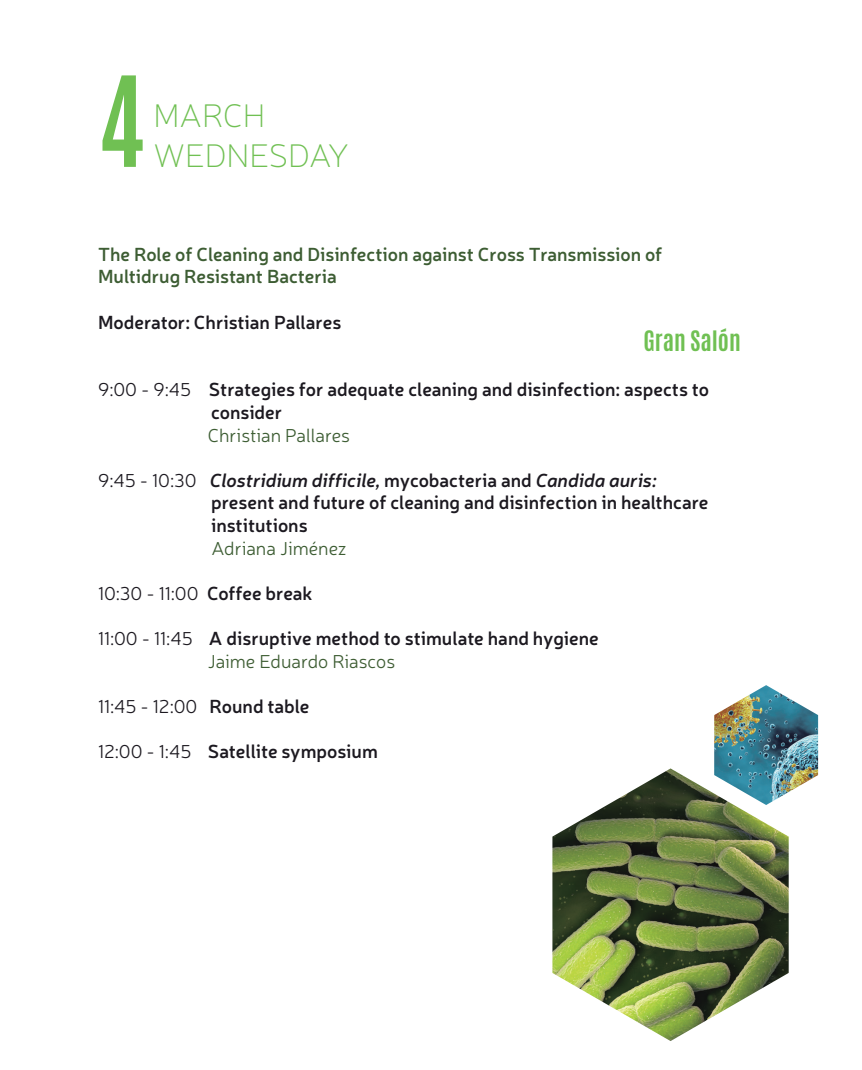
<style>
.page{position:relative;width:862px;height:1070px;background:#fff}
.page>*{position:absolute;margin:0;border:0;box-sizing:border-box;transform-origin:0 0}
.t1{font:700 106.23px "Antonio";color:#70c053;scale:.96 1}
.t2{font:100 33.07px "Neris";color:#70c053}
.t3{font:700 23.45px "Antonio";color:#70c053}
.t4{font:600 18.9px/22.6px "Neris";color:#1c1920}
.t5{font:600 18.9px/22.6px "Neris";color:#3d5d33}
.t6{font:300 18.9px "Neris";color:#1c1920}
.t7{font:300 18.9px "Neris";color:#3d5d33}
.s1{font-weight:300}
.s2{font-style:italic}
.s3{font-weight:600}
.s4{font-weight:300;color:#3e5d33}
</style>
<div class="page">
<img style="left:552px;top:768px;width:236px;height:273px">
<img style="left:713px;top:685px;width:104px;height:120px">
<h1 class="t1" style="left:98px;top:41px;width:51px">4</h1>
<h2 class="t2" style="left:153px;top:95px;width:113px">MARCH</h2>
<h2 class="t2" style="left:153px;top:135px;width:197px">WEDNESDAY</h2>
<p class="t5" style="left:98px;top:242px;width:565px">The Role of Cleaning and Disinfection against Cross Transmission of<br>Multidrug Resistant Bacteria</p>
<p class="t4" style="left:98px;top:310px;width:245px">Moderator: Christian Pallares</p>
<p class="t3" style="left:643px;top:323px;width:99px">Gran Salón</p>
<p class="t4" style="left:211px;top:377px;width:499px;text-indent:-113px"><span class="s1">9:00 - 9:45</span> Strategies for adequate cleaning and disinfection: aspects to consider</p>
<p class="t7" style="left:208px;top:423px;width:144px">Christian Pallares</p>
<p class="t4" style="left:211px;top:468px;width:499px;text-indent:-113px"><span class="s1">9:45 - 10:30</span> <span class="s2">Clostridium difficile,</span> mycobacteria and <span class="s2">Candida auris: </span>present and future of cleaning and disinfection in healthcare institutions</p>
<p class="t7" style="left:211px;top:536px;width:137px">Adriana Jiménez</p>
<p class="t6" style="left:98px;top:581px;width:216px">10:30 - 11:00 <span class="s3">Coffee break</span></p>
<p class="t4" style="left:208px;top:626px;width:392px;text-indent:-110px"><span class="s1">11:00 - 11:45</span> A disruptive method to stimulate hand hygiene<br><span class="s4">Jaime Eduardo Riascos</span></p>
<p class="t6" style="left:98px;top:694px;width:213px">11:45 - 12:00 <span class="s3">Round table</span></p>
<p class="t4" style="left:98px;top:739px;width:281px"><span class="s1">12:00 - 1:45</span> Satellite symposium</p>
</div>
